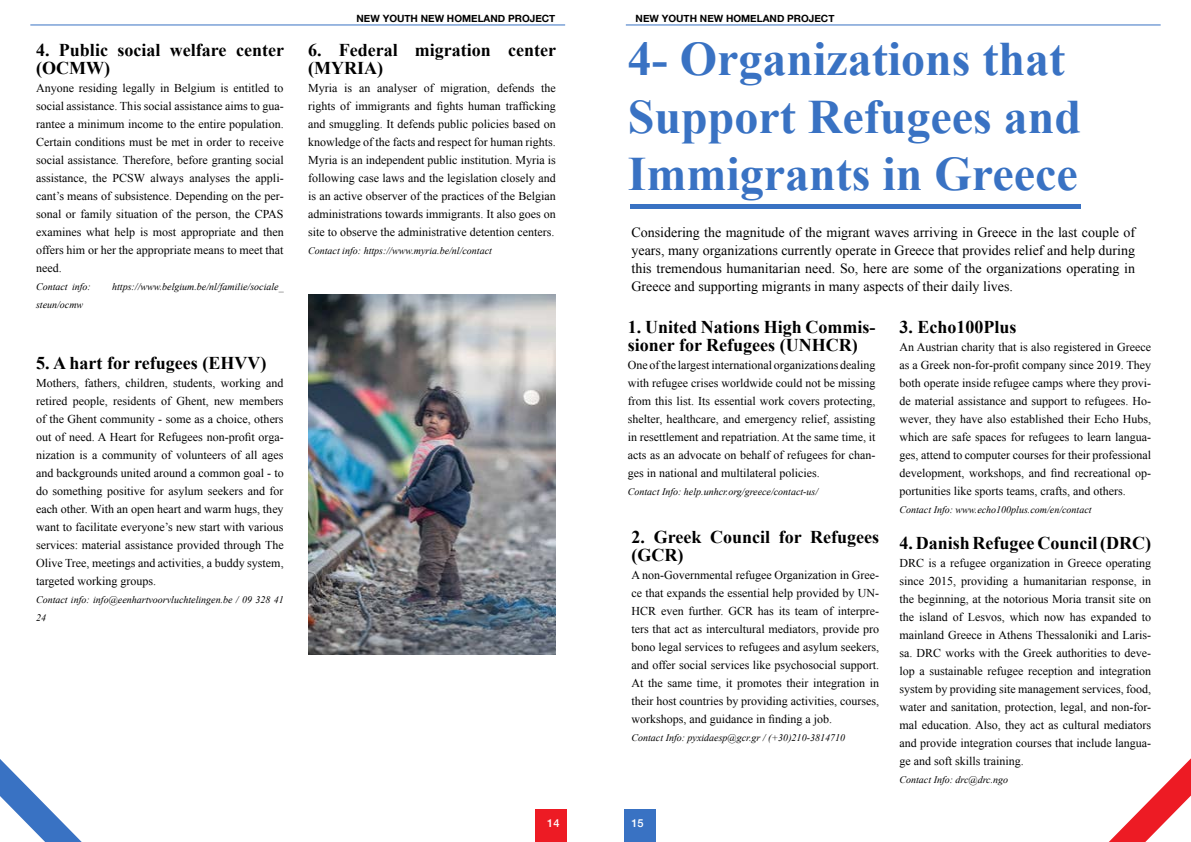
<style>
.page{position:relative;width:1191px;height:842px;background:#fff}
.page>*{position:absolute;margin:0;border:0;box-sizing:border-box;transform-origin:0 0}
.t1{font:700 48px/57.6px "Times New Roman";color:#3972c3}
.t2{font:700 18px/18px "Times New Roman";color:#000}
.t3{font:14px/18px "Times New Roman";color:#000;text-align:justify}
.t4{font:12px/18px "Times New Roman";color:#000;text-align:justify}
.t5{font:500 11px "Helvetica Neue";color:#fff}
.t6{font:italic 10px/18px "Times New Roman";color:#000}
.t7{font:700 10px "Helvetica Neue";color:#000}
</style>
<div class="page">
<div style="left:535px;top:809px;width:31px;height:33px;background:#ed1b24"></div>
<div style="left:624px;top:809px;width:32px;height:33px;background:#3972c3"></div>
<hr style="left:30px;top:25px;width:535px;height:1px;background:#3972c3">
<hr style="left:626px;top:25px;width:534px;height:1px;background:#3972c3">
<svg style="left:0;top:759px;width:82px;height:83px"></svg>
<svg style="left:1109px;top:758px;width:82px;height:84px"></svg>
<hr style="left:630px;top:205px;width:450px;height:4px;background:#3972c3">
<img style="left:308px;top:295px;width:247px;height:360px">
<h2 class="t2" style="left:36px;top:41px;width:249px">4. Public social welfare center (OCMW)</h2>
<p class="t4" style="left:36px;top:79px;width:249px">Anyone residing legally in Belgium is entitled to social assistance. This social assistance aims to gua&shy;rantee a minimum income to the entire population.<br>Certain conditions must be met in order to receive social assistance. Therefore, before granting social assistance, the PCSW always analyses the appli&shy;cant’s means of subsistence. Depending on the per&shy;sonal or family situation of the person, the CPAS examines what help is most appropriate and then offers him or her the appropriate means to meet that need.</p>
<p class="t6" style="left:36px;top:278px;width:56px">Contact info:</p>
<p class="t6" style="left:112px;top:278px;width:173px">https://www.belgium.be/nl/familie/sociale_</p>
<p class="t6" style="left:36px;top:296px;width:49px">steun/ocmw</p>
<h2 class="t2" style="left:36px;top:354px;width:232px">5. A hart for refugees (EHVV)</h2>
<p class="t4" style="left:36px;top:374px;width:249px">Mothers, fathers, children, students, working and retired people, residents of Ghent, new members of the Ghent community - some as a choice, others out of need. A Heart for Refugees non-profit orga&shy;nization is a community of volunteers of all ages and backgrounds united around a common goal - to do something positive for asylum seekers and for each other. With an open heart and warm hugs, they want to facilitate everyone’s new start with various services: material assistance provided through The Olive Tree, meetings and activities, a buddy system, targeted working groups.</p>
<p class="t6" style="left:36px;top:591px;width:249px">Contact info: info@eenhartvoorvluchtelingen.be / 09 328 41<br>24</p>
<p class="t7" style="left:356px;top:10px;width:200px">NEW YOUTH NEW HOMELAND PROJECT</p>
<p class="t7" style="left:635px;top:10px;width:200px">NEW YOUTH NEW HOMELAND PROJECT</p>
<h2 class="t2" style="left:308px;top:41px;width:249px">6. Federal migration center (MYRIA)</h2>
<p class="t4" style="left:308px;top:79px;width:249px">Myria is an analyser of migration, defends the rights of immigrants and fights human trafficking and smuggling. It defends public policies based on knowledge of the facts and respect for human rights.<br>Myria is an independent public institution. Myria is following case laws and the legislation closely and is an active observer of the practices of the Belgian administrations towards immigrants. It also goes on site to observe the administrative detention centers.</p>
<p class="t6" style="left:308px;top:242px;width:185px">Contact info: https://www.myria.be/nl/contact</p>
<h1 class="t1" style="left:628px;top:29px;width:455px">4- Organizations that<br>Support Refugees and<br>Immigrants in Greece</h1>
<p class="t3" style="left:631px;top:223px;width:505px">Considering the magnitude of the migrant waves arriving in Greece in the last couple of years, many organizations currently operate in Greece that provides relief and help during this tremendous humanitarian need. So, here are some of the organizations operating in Greece and supporting migrants in many aspects of their daily lives.</p>
<h2 class="t2" style="left:628px;top:317px;width:249px">1. United Nations High Commis&shy;sioner for Refugees (UNHCR)</h2>
<p class="t4" style="left:628px;top:356px;width:249px">One of the largest international organizations dealing with refugee crises worldwide could not be missing from this list. Its essential work covers protecting, shelter, healthcare, and emergency relief, assisting in resettlement and repatriation. At the same time, it acts as an advocate on behalf of refugees for chan&shy;ges in national and multilateral policies.</p>
<p class="t6" style="left:628px;top:482px;width:192px">Contact Info: help.unhcr.org/greece/contact-us/</p>
<h2 class="t2" style="left:631px;top:527px;width:249px">2. Greek Council for Refugees (GCR)</h2>
<p class="t4" style="left:631px;top:566px;width:249px">A non-Governmental refugee Organization in Gree&shy;ce that expands the essential help provided by UN-HCR even further. GCR has its team of interpre&shy;ters that act as intercultural mediators, provide pro bono legal services to refugees and asylum seekers, and offer social services like psychosocial support.<br>At the same time, it promotes their integration in their host countries by providing activities, courses, workshops, and guidance in finding a job.</p>
<p class="t6" style="left:631px;top:728px;width:215px">Contact Info: pyxidaesp@gcr.gr / (+30)210-3814710</p>
<h2 class="t2" style="left:899px;top:317px;width:119px">3. Echo100Plus</h2>
<p class="t4" style="left:899px;top:338px;width:253px">An Austrian charity that is also registered in Greece as a Greek non-for-profit company since 2019. They both operate inside refugee camps where they provi&shy;de material assistance and support to refugees. Ho&shy;wever, they have also established their Echo Hubs, which are safe spaces for refugees to learn langua&shy;ges, attend to computer courses for their professional development, workshops, and find recreational op&shy;portunities like sports teams, crafts, and others.</p>
<p class="t6" style="left:899px;top:500px;width:194px">Contact Info: www.echo100plus.com/en/contact</p>
<h2 class="t2" style="left:899px;top:534px;width:253px">4. Danish Refugee Council (DRC)</h2>
<p class="t4" style="left:899px;top:554px;width:253px">DRC is a refugee organization in Greece operating since 2015, providing a humanitarian response, in the beginning, at the notorious Moria transit site on the island of Lesvos, which now has expanded to mainland Greece in Athens Thessaloniki and Laris&shy;sa. DRC works with the Greek authorities to deve&shy;lop a sustainable refugee reception and integration system by providing site management services, food, water and sanitation, protection, legal, and non-for&shy;mal education. Also, they act as cultural mediators and provide integration courses that include langua&shy;ge and soft skills training.</p>
<p class="t6" style="left:899px;top:771px;width:110px">Contact Info: drc@drc.ngo</p>
<p class="t5" style="left:547px;top:814px;width:14px">14</p>
<p class="t5" style="left:631px;top:814px;width:14px">15</p>
</div>
